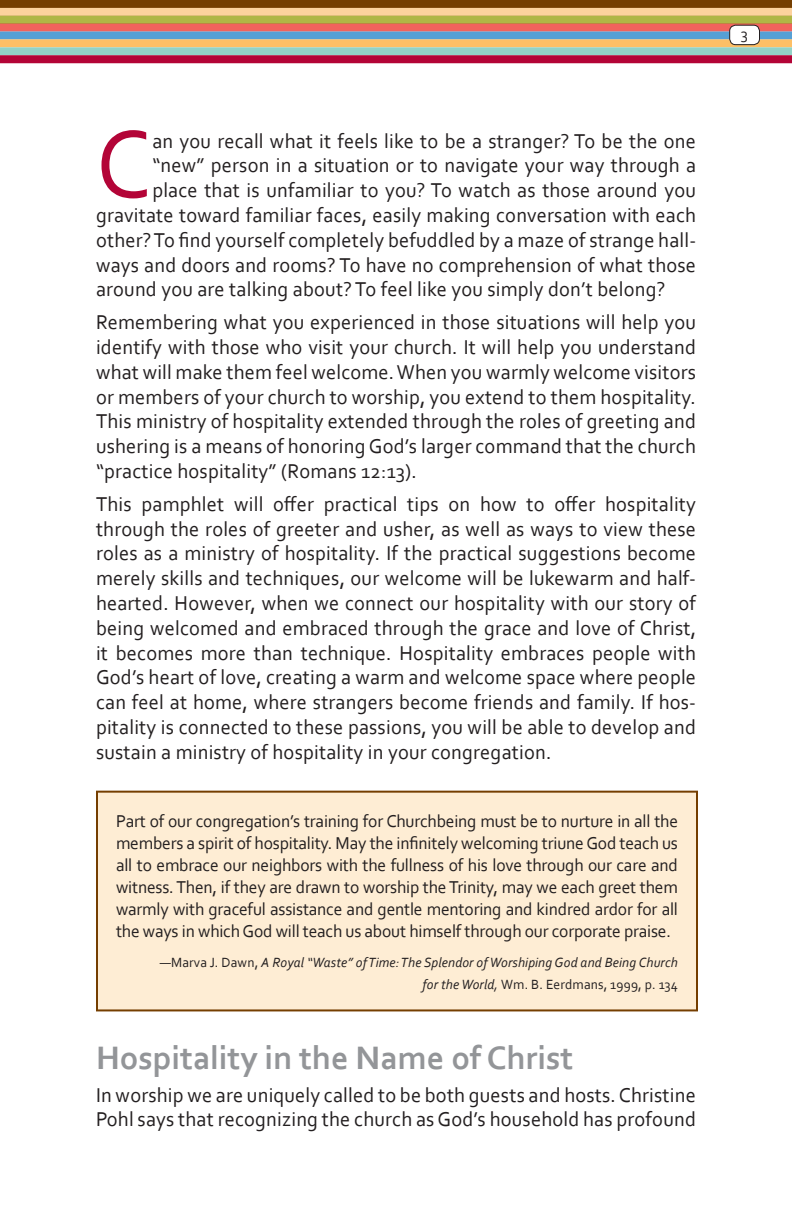
<style>
.page{position:relative;width:792px;height:1224px;background:#fff}
.page>*{position:absolute;margin:0;border:0;box-sizing:border-box;transform-origin:0 0}
.t1{font:100.8px "Corbel";color:#b30437;scale:.93 1}
.t2{font:700 34px "Corbel";color:#939598}
.t3{font:21px/24.8px "Corbel";letter-spacing:.01em;color:#231f20;text-align:justify}
.t4{font:18px/22px "Corbel";letter-spacing:-.01em;color:#231f20;text-align:justify}
.t5{font:16px "Corbel";color:#231f20}
.t6{font:italic 14px/22px "Corbel";letter-spacing:.01em;color:#231f20;text-align:right}
.s1{font-style:normal}
</style>
<div class="page">
<div style="left:0;top:0;width:792px;height:26px;background:#753e00"></div>
<div style="left:0;top:8px;width:792px;height:8px;background:#fdd29d"></div>
<div style="left:0;top:16px;width:792px;height:8px;background:#b0b646"></div>
<div style="left:0;top:24px;width:792px;height:8px;background:#f1635d"></div>
<div style="left:0;top:32px;width:792px;height:8px;background:#56a0d5"></div>
<div style="left:0;top:39px;width:792px;height:8px;background:#fdbf66"></div>
<div style="left:0;top:47px;width:792px;height:8px;background:#92d2c7"></div>
<div style="left:0;top:55px;width:792px;height:8px;background:#b30437"></div>
<div style="left:730px;top:25px;width:30px;height:20px;background:#fff;border-radius:6px"></div>
<div style="left:729px;top:25px;width:31px;height:20px;border:1px solid #231f20;border-radius:6px"></div>
<div style="left:97px;top:792px;width:600px;height:218px;background:#feedd4"></div>
<div style="left:96px;top:791px;width:602px;height:220px;border:2px solid #753e00"></div>
<h1 class="t1" style="left:96px;top:102px;width:61px">C</h1>
<p class="t3" style="left:152px;top:128px;width:545px">an you recall what it feels like to be a stranger? To be the one</p>
<p class="t3" style="left:152px;top:153px;width:545px">“new” person in a situation or to navigate your way through a</p>
<p class="t3" style="left:152px;top:177px;width:545px">place that is unfamiliar to you? To watch as those around you</p>
<p class="t3" style="left:96px;top:202px;width:602px">gravitate toward familiar faces, easily making conversation with each</p>
<p class="t3" style="left:96px;top:227px;width:602px">other? To find yourself completely befuddled by a maze of strange hall-</p>
<p class="t3" style="left:96px;top:252px;width:602px">ways and doors and rooms? To have no comprehension of what those</p>
<p class="t3" style="left:96px;top:277px;width:571px">around you are talking about? To feel like you simply don’t belong?</p>
<p class="t3" style="left:96px;top:309px;width:602px">Remembering what you experienced in those situations will help you identify with those who visit your church. It will help you understand what will make them feel welcome. When you warmly welcome visitors or members of your church to worship, you extend to them hospitality.<br>This ministry of hospitality extended through the roles of greeting and ushering is a means of honoring God’s larger command that the church “practice hospitality” (Romans 12:13).</p>
<p class="t3" style="left:96px;top:491px;width:602px">This pamphlet will offer practical tips on how to offer hospitality through the roles of greeter and usher, as well as ways to view these roles as a ministry of hospitality. If the practical suggestions become merely skills and techniques, our welcome will be lukewarm and half&shy;hearted. However, when we connect our hospitality with our story of being welcomed and embraced through the grace and love of Christ, it becomes more than technique. Hospitality embraces people with God’s heart of love, creating a warm and welcome space where people can feel at home, where strangers become friends and family. If hos&shy;pitality is connected to these passions, you will be able to develop and sustain a ministry of hospitality in your congregation.</p>
<p class="t4" style="left:116px;top:809px;width:564px">Part of our congregation’s training for Churchbeing must be to nurture in all the members a spirit of hospitality. May the infinitely welcoming triune God teach us all to embrace our neighbors with the fullness of his love through our care and witness. Then, if they are drawn to worship the Trinity, may we each greet them warmly with graceful assistance and gentle mentoring and kindred ardor for all the ways in which God will teach us about himself through our corporate praise.</p>
<p class="t6" style="left:160px;top:951px;width:520px"><span class="s1">—Marva J. Dawn,</span> A Royal “Waste” of Time: The Splendor of Worshiping God and Being Church for the World, <span class="s1">Wm. B. Eerdmans, 1999, p. 134</span></p>
<h2 class="t2" style="left:96px;top:1037px;width:479px">Hospitality in the Name of Christ</h2>
<p class="t3" style="left:96px;top:1082px;width:601px">I n worship we are uniquely called to be both guests and hosts. Christine<br>Pohl says that recognizing the church as God’s household has profound</p>
<p class="t5" style="left:741px;top:24px;width:9px">3</p>
</div>
